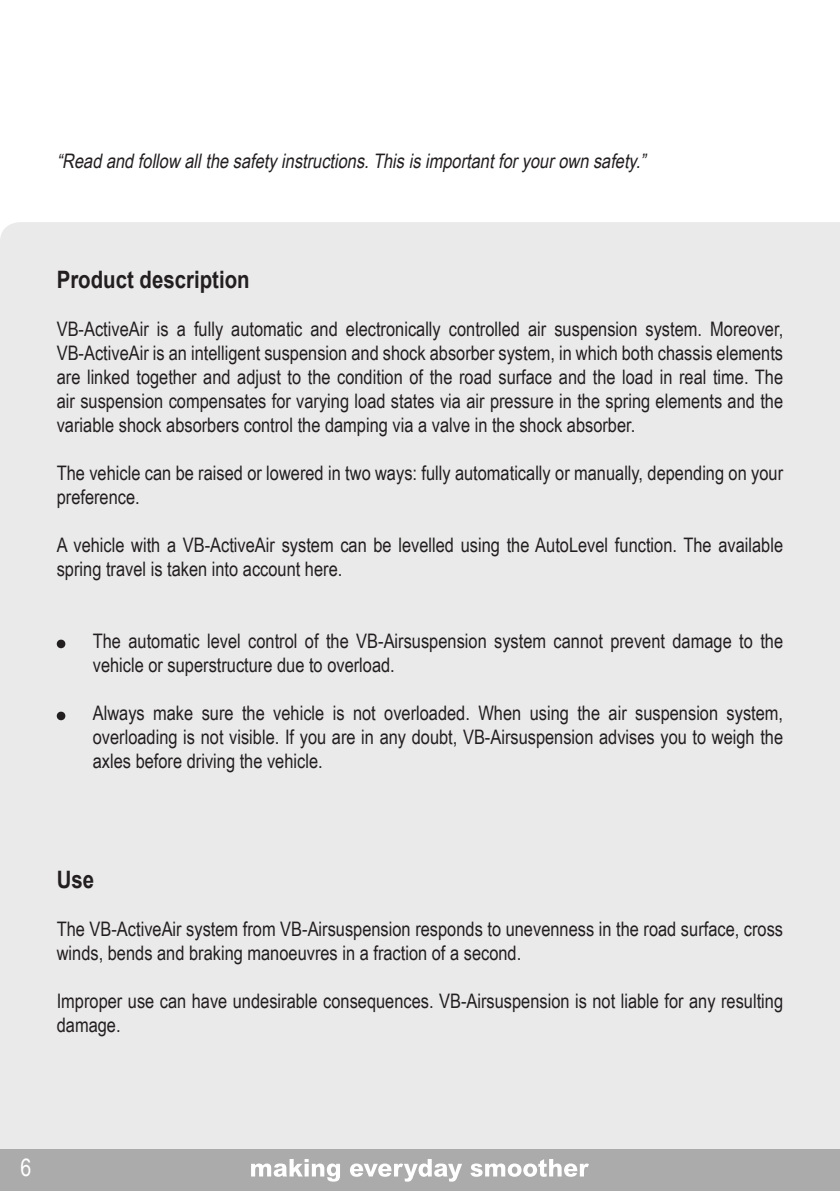
<style>
.page{position:relative;width:840px;height:1191px;background:#fff}
.page>*{position:absolute;margin:0;border:0;box-sizing:border-box;transform-origin:0 0}
.Paragraaf{font:700 24px "Arial";color:#231f20;scale:.85 1}
.Paragraaf_-_GEEN_INH{font:24px "Arial Narrow";color:#fff}
.Platte_tekst{font:20px/24px "Arial Narrow";color:#231f20}
.Platte_tekst_-_opsom{font:20px/24px "Arial Narrow";color:#231f20}
.Tip{font:italic 20px "Arial Narrow";color:#231f20}
</style>
<div class="page">
<div style="left:0;top:222px;width:839px;height:927px;background:#ebeaea"></div>
<div style="left:0;top:1149px;width:839px;height:42px;background:#aaabaa"></div>
<svg style="left:251px;top:1159px;width:337px;height:22px"></svg>
<svg style="left:57px;top:639px;width:8px;height:9px"></svg>
<svg style="left:57px;top:711px;width:8px;height:9px"></svg>
<p class="Tip" style="left:57px;top:146px;width:595px">“Readandfollow allthesafetyinstructions.Thisisimportantforyourownsafety.”</p>
<p class="Paragraaf" style="left:57px;top:263px;width:228px">Product description</p>
<p class="Platte_tekst" style="left:57px;top:316px;width:727px;text-align:justify">VB-ActiveAir is a fully automatic and electronically controlled air suspension system. Moreover, VB-ActiveAir is an intelligent suspension and shock absorber system, in which both chassis elements are linked together and adjust to the condition of the road surface and the load in real time. The air suspension compensates for varying load states via air pressure in the spring elements and the variable shock absorbers control the damping via a valve in the shock absorber.</p>
<p class="Platte_tekst" style="left:57px;top:460px;width:727px">The vehicle can be raised or lowered in two ways: fully automatically or manually, depending on your preference.</p>
<p class="Platte_tekst" style="left:57px;top:532px;width:727px">A vehicle with a VB-ActiveAir system can be levelled using the AutoLevel function. The available spring travel is taken into account here.</p>
<p class="Platte_tekst_-_opsom" style="left:93px;top:628px;width:691px">The automatic level control of the VB-Airsuspension system cannot prevent damage to the vehicle or superstructure due to overload.</p>
<p class="Platte_tekst_-_opsom" style="left:93px;top:700px;width:691px;text-align:justify">Always make sure the vehicle is not overloaded. When using the air suspension system, overloading is not visible. If you are in any doubt, VB-Airsuspension advises you to weigh the axles before driving the vehicle.</p>
<p class="Paragraaf" style="left:57px;top:863px;width:46px">Use</p>
<p class="Platte_tekst" style="left:57px;top:916px;width:727px">The VB-ActiveAir system from VB-Airsuspension responds to unevenness in the road surface, cross winds, bends and braking manoeuvres in a fraction of a second.</p>
<p class="Platte_tekst" style="left:57px;top:988px;width:727px">Improper use can have undesirable consequences. VB-Airsuspension is not liable for any resulting damage.</p>
<p class="Paragraaf_-_GEEN_INH" style="left:21px;top:1150px;width:12px">6</p>
</div>
